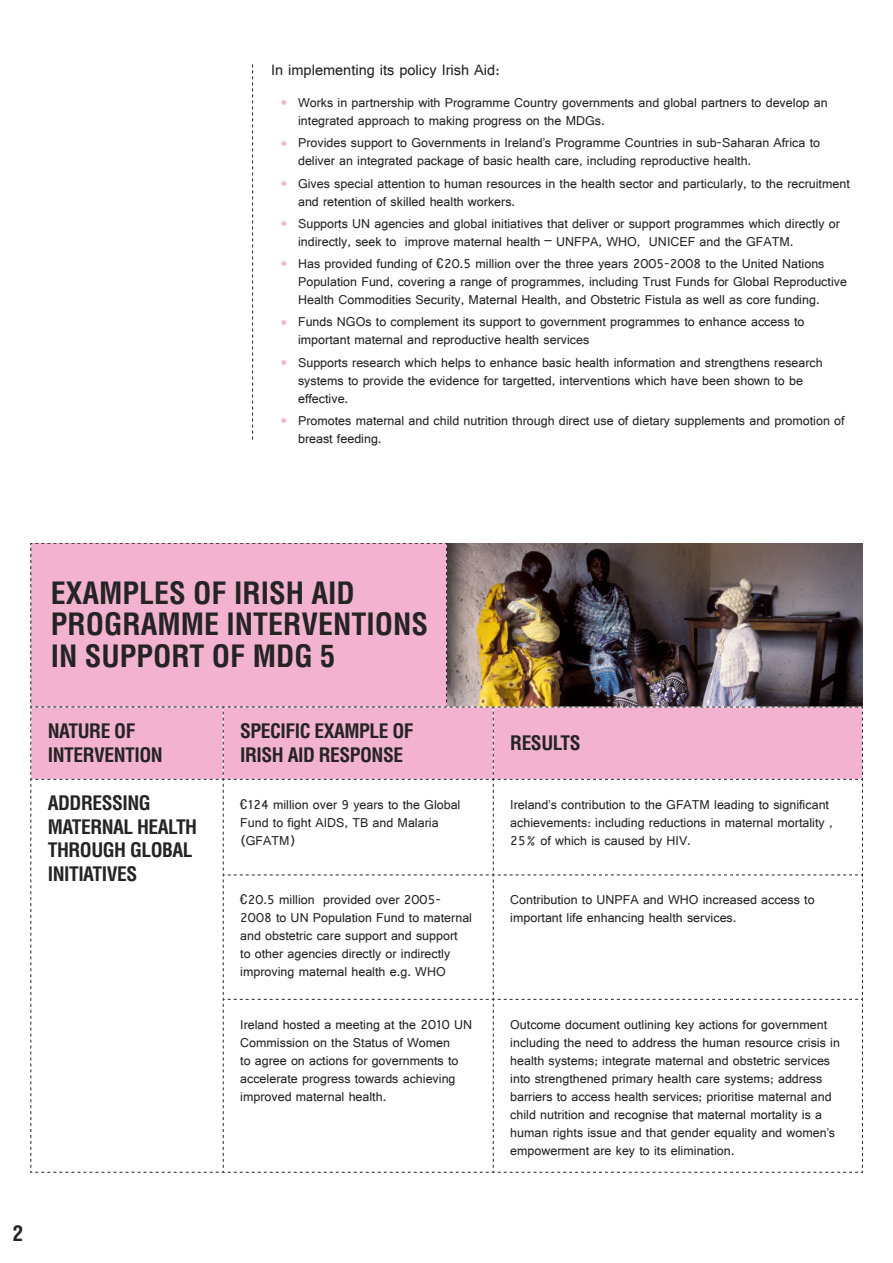
<style>
.page{position:relative;width:893px;height:1263px;background:#fff}
.page>*{position:absolute;margin:0;border:0;box-sizing:border-box;transform-origin:0 0}
.t1{font:700 condensed 30px/31.5px "Helvetica LT Std";color:#242424}
.t2{font:700 condensed 21px "Helvetica LT Std";color:#242424}
.t3{font:700 condensed 19.5px/23.4px "Helvetica LT Std";letter-spacing:-.025em;color:#242424}
.t4{font:15.75px "Gautami";color:#242424}
.t5{font:13.5px/18px "Gautami";color:#242424}
.s1{font-family:"Knockout HTF49 Liteweight";font-size:19.5px;color:#f3b2d0}
</style>
<div class="page">
<svg style="left:30px;top:543px;width:833px;height:630px"></svg>
<svg style="left:252px;top:64px;width:1px;height:376px"></svg>
<p class="t4" style="left:271px;top:60px;width:230px">In implementing its policy Irish Aid:</p>
<p class="t5" style="left:298px;top:93px;width:531px;text-indent:-17px"><span class="s1">•</span> Works in partnership with Programme Country governments and global partners to develop an integrated approach to making progress on the MDGs.</p>
<p class="t5" style="left:298px;top:134px;width:523px;text-indent:-17px"><span class="s1">•</span> Provides support to Governments in Ireland’s Programme Countries in sub-Saharan Africa to deliver an integrated package of basic health care, including reproductive health.</p>
<p class="t5" style="left:298px;top:174px;width:553px;text-indent:-17px"><span class="s1">•</span> Gives special attention to human resources in the health sector and particularly, to the recruitment and retention of skilled health workers.</p>
<p class="t5" style="left:298px;top:214px;width:543px;text-indent:-17px"><span class="s1">•</span> Supports UN agencies and global initiatives that deliver or support programmes which directly or indirectly, seek to improve maternal health – UNFPA, WHO, UNICEF and the GFATM.</p>
<p class="t5" style="left:298px;top:254px;width:550px;text-indent:-17px"><span class="s1">•</span> Has provided funding of €20.5 million over the three years 2005-2008 to the United Nations<br>Population Fund, covering a range of programmes, including Trust Funds for Global Reproductive<br>Health Commodities Security, Maternal Health, and Obstetric Fistula as well as core funding.</p>
<p class="t5" style="left:298px;top:313px;width:508px;text-indent:-17px"><span class="s1">•</span> Funds NGOs to complement its support to government programmes to enhance access to important maternal and reproductive health services</p>
<p class="t5" style="left:298px;top:353px;width:526px;text-indent:-17px"><span class="s1">•</span> Supports research which helps to enhance basic health information and strengthens research systems to provide the evidence for targetted, interventions which have been shown to be effective.</p>
<p class="t5" style="left:298px;top:411px;width:548px;text-indent:-17px"><span class="s1">•</span> Promotes maternal and child nutrition through direct use of dietary supplements and promotion of breast feeding.</p>
<h1 class="t1" style="left:51px;top:577px;width:376px">EXAMPLES OF IRISH AID<br>PROGRAMME INTERVENTIONS<br>IN SUPPORT OF MDG 5</h1>
<h3 class="t3" style="left:48px;top:719px;width:116px">NATURE OF<br>INTERVENTION</h3>
<h3 class="t3" style="left:240px;top:719px;width:175px">SPECIFIC EXAMPLE OF<br>IRISH AID RESPONSE</h3>
<h3 class="t3" style="left:510px;top:731px;width:70px">RESULTS</h3>
<h3 class="t3" style="left:48px;top:791px;width:151px">ADDRESSING<br>MATERNAL HEALTH<br>THROUGH GLOBAL<br>INITIATIVES</h3>
<p class="t5" style="left:240px;top:795px;width:222px">€124 million over 9 years to the Global<br>Fund to fight AIDS, TB and Malaria (GFATM)</p>
<p class="t5" style="left:510px;top:795px;width:324px">Ireland’s contribution to the GFATM leading to significant achievements: including reductions in maternal mortality ,<br>25% of which is caused by HIV.</p>
<p class="t5" style="left:240px;top:891px;width:233px">€20.5 million provided over 2005- 2008 to UN Population Fund to maternal and obstetric care support and support<br>to other agencies directly or indirectly improving maternal health e.g. WHO</p>
<p class="t5" style="left:510px;top:891px;width:306px">Contribution to UNPFA and WHO increased access to important life enhancing health services.</p>
<p class="t5" style="left:240px;top:1015px;width:233px">Ireland hosted a meeting at the 2010 UN Commission on the Status of Women<br>to agree on actions for governments to accelerate progress towards achieving improved maternal health.</p>
<p class="t5" style="left:510px;top:1015px;width:331px">Outcome document outlining key actions for government including the need to address the human resource crisis in health systems; integrate maternal and obstetric services into strengthened primary health care systems; address barriers to access health services; prioritise maternal and child nutrition and recognise that maternal mortality is a human rights issue and that gender equality and women’s empowerment are key to its elimination.</p>
<h2 class="t2" style="left:13px;top:1220px;width:12px">2</h2>
</div>
